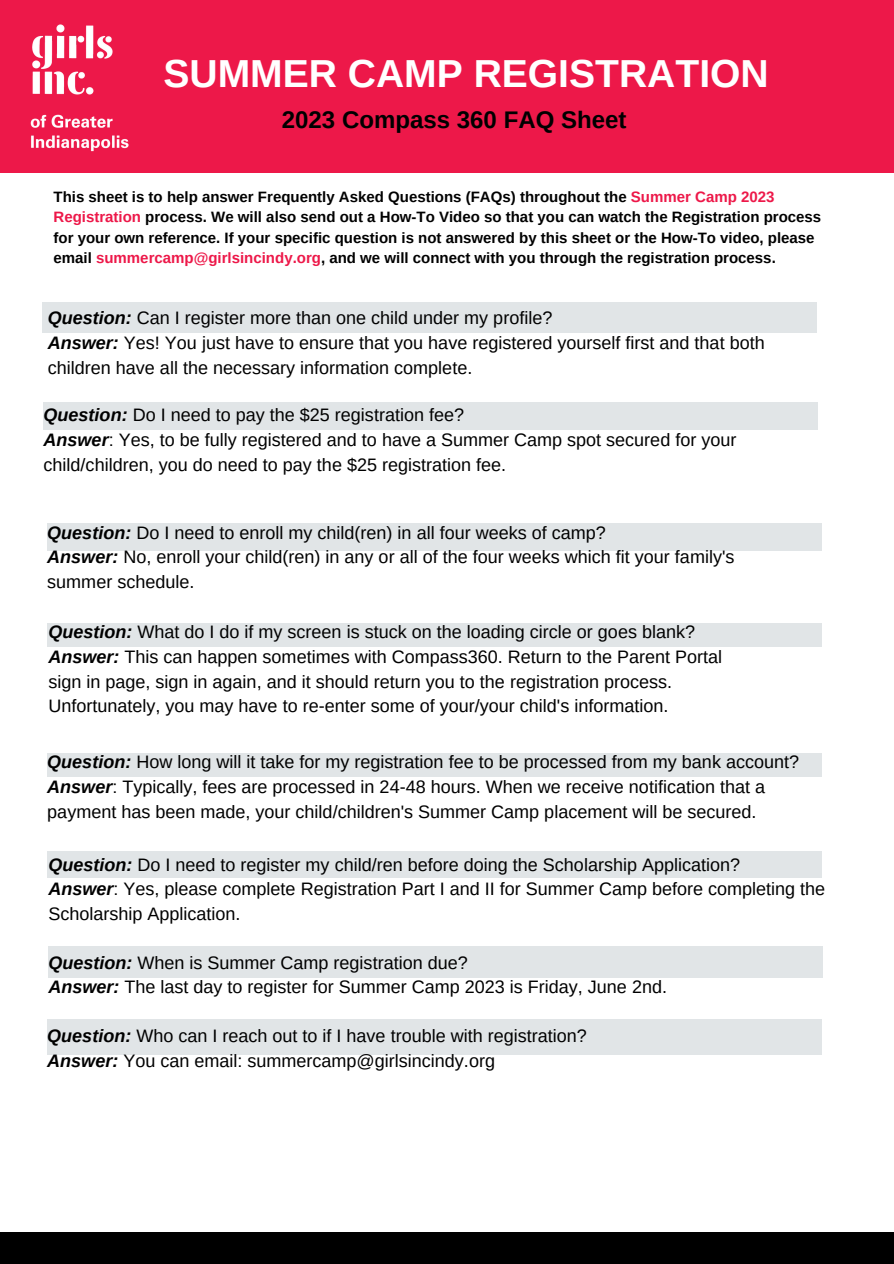
<style>
.page{position:relative;width:894px;height:1264px;background:#fff}
.page>*{position:absolute;margin:0;border:0;box-sizing:border-box;transform-origin:0 0}
.t1{font:700 39px "Arimo";color:#fff}
.t2{font:700 24px "Arimo";color:#000}
.t3{font:18px/24.8px "Arimo";color:#000}
.t4{font:700 15px/20.2px "Arimo";color:#000}
.s1{color:#ed1849}
.s2{font-weight:700;font-style:italic}
</style>
<div class="page">
<div style="left:0;top:0;width:893px;height:172px;background:#ed1849"></div>
<div style="left:0;top:1232px;width:893px;height:31px;background:#000"></div>
<img style="left:30px;top:24px;width:99px;height:128px">
<div style="left:47px;top:753px;width:774px;height:23px;background:#e1e5e7"></div>
<div style="left:42px;top:302px;width:774px;height:30px;background:#e1e5e7"></div>
<div style="left:44px;top:402px;width:773px;height:28px;background:#e1e5e7"></div>
<div style="left:47px;top:523px;width:774px;height:27px;background:#e1e5e7"></div>
<div style="left:47px;top:623px;width:774px;height:23px;background:#e1e5e7"></div>
<div style="left:47px;top:851px;width:774px;height:26px;background:#e1e5e7"></div>
<div style="left:47px;top:1019px;width:774px;height:35px;background:#e1e5e7"></div>
<div style="left:48px;top:945px;width:774px;height:32px;background:#e1e5e7"></div>
<h1 class="t1" style="left:163px;top:51px;width:606px">SUMMER CAMP REGISTRATION</h1>
<h2 class="t2" style="left:282px;top:106px;width:346px">2023 Compass 360 FAQ Sheet</h2>
<p class="t4" style="left:53px;top:187px;width:769px">This sheet is to help answer Frequently Asked Questions (FAQs) throughout the <span class="s1">Summer Camp 2023<br>Registration</span> process. We will also send out a How-To Video so that you can watch the Registration process for your own reference. If your specific question is not answered by this sheet or the How-To video, please email <span class="s1">summercamp@girlsincindy.org</span>, and we will connect with you through the registration process.</p>
<p class="t3" style="left:48px;top:306px;width:718px"><span class="s2">Question:</span> Can I register more than one child under my profile?<br><span class="s2">Answer:</span> Yes! You just have to ensure that you have registered yourself first and that both children have all the necessary information complete.</p>
<p class="t3" style="left:44px;top:402px;width:694px"><span class="s2">Question:</span> Do I need to pay the $25 registration fee?<br><span class="s2">Answer</span>: Yes, to be fully registered and to have a Summer Camp spot secured for your child/children, you do need to pay the $25 registration fee.</p>
<p class="t3" style="left:47px;top:520px;width:688px"><span class="s2">Question:</span> Do I need to enroll my child(ren) in all four weeks of camp?<br><span class="s2">Answer:</span> No, enroll your child(ren) in any or all of the four weeks which fit your family's summer schedule.</p>
<p class="t3" style="left:48px;top:619px;width:675px"><span class="s2">Question:</span> What do I do if my screen is stuck on the loading circle or goes blank?<br><span class="s2">Answer:</span> This can happen sometimes with Compass360. Return to the Parent Portal sign in page, sign in again, and it should return you to the registration process.<br>Unfortunately, you may have to re-enter some of your/your child's information.</p>
<p class="t3" style="left:47px;top:749px;width:753px"><span class="s2">Question:</span> How long will it take for my registration fee to be processed from my bank account?<br><span class="s2">Answer</span>: Typically, fees are processed in 24-48 hours. When we receive notification that a payment has been made, your child/children's Summer Camp placement will be secured.</p>
<p class="t3" style="left:48px;top:852px;width:778px"><span class="s2">Question:</span> Do I need to register my child/ren before doing the Scholarship Application?<br><span class="s2">Answer</span>: Yes, please complete Registration Part I and II for Summer Camp before completing the<br>Scholarship Application.</p>
<p class="t3" style="left:48px;top:950px;width:620px"><span class="s2">Question:</span> When is Summer Camp registration due?<br><span class="s2">Answer:</span> The last day to register for Summer Camp 2023 is Friday, June 2nd.</p>
<p class="t3" style="left:47px;top:1023px;width:541px"><span class="s2">Question:</span> Who can I reach out to if I have trouble with registration?<br><span class="s2">Answer:</span> You can email: summercamp@girlsincindy.org</p>
</div>
